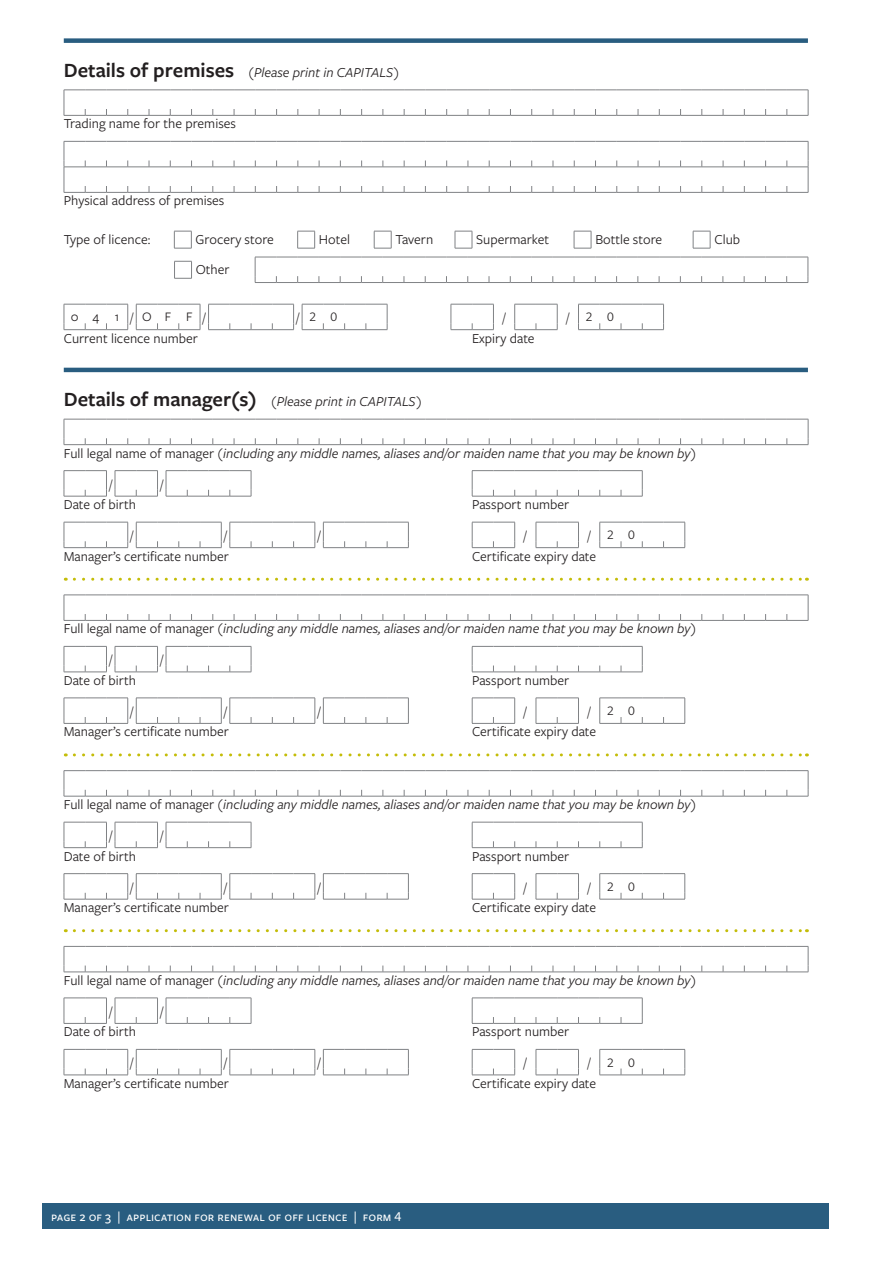
<style>
.page{position:relative;width:893px;height:1263px;background:#fff}
.page>*{position:absolute;margin:0;border:0;box-sizing:border-box;transform-origin:0 0}
.Field_label{font:14.25px "Freight Sans Pro";color:#231f20}
.Field_label-2{font:italic 14.25px "Freight Sans Pro";color:#231f20}
.Section_heading_with_rule_above{font:italic 14.25px "Freight Sans Pro";color:#231f20}
.Body_text{font:14.25px "Freight Sans Pro";color:#231f20}
.t1{font:13.5px "Freight Sans Pro";color:#231f20}
.t2{font:500 13.5px "Freight Sans Pro";color:#fff}
.s1{font-weight:600;font-style:normal;font-size:21px}
.s2{font-style:normal}
.s3{font-family:"Myriad Pro";font-weight:400}
</style>
<div class="page">
<div style="left:43px;top:1203px;width:786px;height:26px;background:#295d80"></div>
<div style="left:64px;top:38px;width:744px;height:5px;background:#295d80"></div>
<hr style="left:64px;top:368px;width:744px;height:4px;background:#295d80">
<svg style="left:74px;top:578px;width:733px;height:3px"></svg>
<svg style="left:74px;top:753px;width:733px;height:3px"></svg>
<svg style="left:74px;top:929px;width:733px;height:3px"></svg>
<svg style="left:64px;top:90px;width:745px;height:26px"></svg>
<svg style="left:64px;top:141px;width:745px;height:52px"></svg>
<svg style="left:174px;top:231px;width:537px;height:18px"></svg>
<svg style="left:255px;top:257px;width:554px;height:26px"></svg>
<svg style="left:174px;top:261px;width:18px;height:18px"></svg>
<svg style="left:64px;top:304px;width:600px;height:26px"></svg>
<svg style="left:64px;top:419px;width:745px;height:26px"></svg>
<svg style="left:64px;top:470px;width:579px;height:27px"></svg>
<svg style="left:64px;top:522px;width:621px;height:26px"></svg>
<svg style="left:64px;top:595px;width:745px;height:26px"></svg>
<svg style="left:64px;top:646px;width:579px;height:27px"></svg>
<svg style="left:64px;top:698px;width:621px;height:26px"></svg>
<svg style="left:64px;top:770px;width:745px;height:27px"></svg>
<svg style="left:64px;top:822px;width:579px;height:26px"></svg>
<svg style="left:64px;top:873px;width:621px;height:27px"></svg>
<svg style="left:64px;top:946px;width:745px;height:27px"></svg>
<svg style="left:64px;top:998px;width:579px;height:26px"></svg>
<svg style="left:64px;top:1049px;width:621px;height:27px"></svg>
<p class="Section_heading_with_rule_above" style="left:64px;top:63px;width:337px"><span class="s1">Details of premises</span> (Please print in CAPITALS)</p>
<p class="Field_label" style="left:64px;top:114px;width:174px">Trading name for the premises</p>
<p class="Field_label" style="left:64px;top:191px;width:162px">Physical address of premises</p>
<p class="Body_text" style="left:64px;top:230px;width:88px">Type of licence:</p>
<p class="Body_text" style="left:196px;top:230px;width:80px">Grocery store</p>
<p class="Body_text" style="left:319px;top:230px;width:33px">Hotel</p>
<p class="Body_text" style="left:395px;top:230px;width:39px">Tavern</p>
<p class="Body_text" style="left:476px;top:230px;width:75px">Supermarket</p>
<p class="Body_text" style="left:595px;top:230px;width:68px">Bottle store</p>
<p class="Body_text" style="left:714px;top:230px;width:27px">Club</p>
<p class="Body_text" style="left:196px;top:260px;width:35px">Other</p>
<p class="t1" style="left:71px;top:308px;width:9px">0</p>
<p class="t1" style="left:92px;top:308px;width:8px">4</p>
<p class="t1" style="left:115px;top:308px;width:6px">1</p>
<p class="t1" style="left:131px;top:309px;width:4px">/</p>
<p class="t1" style="left:142px;top:308px;width:11px">O</p>
<p class="t1" style="left:165px;top:308px;width:8px">F</p>
<p class="t1" style="left:186px;top:308px;width:8px">F</p>
<p class="t1" style="left:203px;top:309px;width:4px">/</p>
<p class="t1" style="left:296px;top:309px;width:4px">/</p>
<p class="t1" style="left:309px;top:308px;width:8px">2</p>
<p class="t1" style="left:331px;top:308px;width:8px">0</p>
<p class="t1" style="left:503px;top:309px;width:4px">/</p>
<p class="t1" style="left:566px;top:309px;width:4px">/</p>
<p class="t1" style="left:586px;top:308px;width:8px">2</p>
<p class="t1" style="left:607px;top:308px;width:8px">0</p>
<p class="Field_label" style="left:64px;top:329px;width:136px">Current licence number</p>
<p class="Field_label" style="left:472px;top:329px;width:64px">Expiry date</p>
<p class="Section_heading_with_rule_above" style="left:64px;top:392px;width:359px"><span class="s1">Details of manager(s)</span> (Please print in CAPITALS)</p>
<p class="Field_label-2" style="left:64px;top:444px;width:634px"><span class="s2">Full legal name of manager</span> (including any middle names, aliases and/or maiden name that you may be known by)</p>
<p class="t1" style="left:109px;top:475px;width:4px">/</p>
<p class="t1" style="left:160px;top:475px;width:4px">/</p>
<p class="Field_label" style="left:64px;top:495px;width:74px">Date of birth</p>
<p class="Field_label" style="left:472px;top:495px;width:99px">Passport number</p>
<p class="t1" style="left:131px;top:527px;width:4px">/</p>
<p class="t1" style="left:224px;top:527px;width:4px">/</p>
<p class="t1" style="left:318px;top:527px;width:4px">/</p>
<p class="t1" style="left:524px;top:527px;width:4px">/</p>
<p class="t1" style="left:588px;top:527px;width:4px">/</p>
<p class="t1" style="left:607px;top:526px;width:8px">2</p>
<p class="t1" style="left:628px;top:526px;width:8px">0</p>
<p class="Field_label" style="left:64px;top:546px;width:167px">Manager’s certificate number</p>
<p class="Field_label" style="left:472px;top:546px;width:126px">Certificate expiry date</p>
<p class="Field_label-2" style="left:64px;top:619px;width:634px"><span class="s2">Full legal name of manager</span> (including any middle names, aliases and/or maiden name that you may be known by)</p>
<p class="t1" style="left:109px;top:651px;width:4px">/</p>
<p class="t1" style="left:160px;top:651px;width:4px">/</p>
<p class="Field_label" style="left:64px;top:671px;width:74px">Date of birth</p>
<p class="Field_label" style="left:472px;top:671px;width:99px">Passport number</p>
<p class="t1" style="left:131px;top:702px;width:4px">/</p>
<p class="t1" style="left:224px;top:702px;width:4px">/</p>
<p class="t1" style="left:318px;top:702px;width:4px">/</p>
<p class="t1" style="left:524px;top:702px;width:4px">/</p>
<p class="t1" style="left:588px;top:702px;width:4px">/</p>
<p class="t1" style="left:607px;top:702px;width:8px">2</p>
<p class="t1" style="left:628px;top:702px;width:8px">0</p>
<p class="Field_label" style="left:64px;top:722px;width:167px">Manager’s certificate number</p>
<p class="Field_label" style="left:472px;top:722px;width:126px">Certificate expiry date</p>
<p class="Field_label-2" style="left:64px;top:795px;width:634px"><span class="s2">Full legal name of manager</span> (including any middle names, aliases and/or maiden name that you may be known by)</p>
<p class="t1" style="left:109px;top:827px;width:4px">/</p>
<p class="t1" style="left:160px;top:827px;width:4px">/</p>
<p class="Field_label" style="left:64px;top:846px;width:74px">Date of birth</p>
<p class="Field_label" style="left:472px;top:846px;width:99px">Passport number</p>
<p class="t1" style="left:131px;top:878px;width:4px">/</p>
<p class="t1" style="left:224px;top:878px;width:4px">/</p>
<p class="t1" style="left:318px;top:878px;width:4px">/</p>
<p class="t1" style="left:524px;top:878px;width:4px">/</p>
<p class="t1" style="left:588px;top:878px;width:4px">/</p>
<p class="t1" style="left:607px;top:877px;width:8px">2</p>
<p class="t1" style="left:628px;top:877px;width:8px">0</p>
<p class="Field_label" style="left:64px;top:898px;width:167px">Manager’s certificate number</p>
<p class="Field_label" style="left:472px;top:898px;width:126px">Certificate expiry date</p>
<p class="Field_label-2" style="left:64px;top:971px;width:634px"><span class="s2">Full legal name of manager</span> (including any middle names, aliases and/or maiden name that you may be known by)</p>
<p class="t1" style="left:109px;top:1002px;width:4px">/</p>
<p class="t1" style="left:160px;top:1002px;width:4px">/</p>
<p class="Field_label" style="left:64px;top:1022px;width:74px">Date of birth</p>
<p class="Field_label" style="left:472px;top:1022px;width:99px">Passport number</p>
<p class="t1" style="left:131px;top:1054px;width:4px">/</p>
<p class="t1" style="left:224px;top:1054px;width:4px">/</p>
<p class="t1" style="left:318px;top:1054px;width:4px">/</p>
<p class="t1" style="left:524px;top:1054px;width:4px">/</p>
<p class="t1" style="left:588px;top:1054px;width:4px">/</p>
<p class="t1" style="left:607px;top:1053px;width:8px">2</p>
<p class="t1" style="left:628px;top:1053px;width:8px">0</p>
<p class="Field_label" style="left:64px;top:1074px;width:167px">Manager’s certificate number</p>
<p class="Field_label" style="left:472px;top:1074px;width:126px">Certificate expiry date</p>
<p class="t2" style="left:51px;top:1207px;width:352px">page 2 of 3 | application for renewal of off licence | form <span class="s3">4</span></p>
</div>
